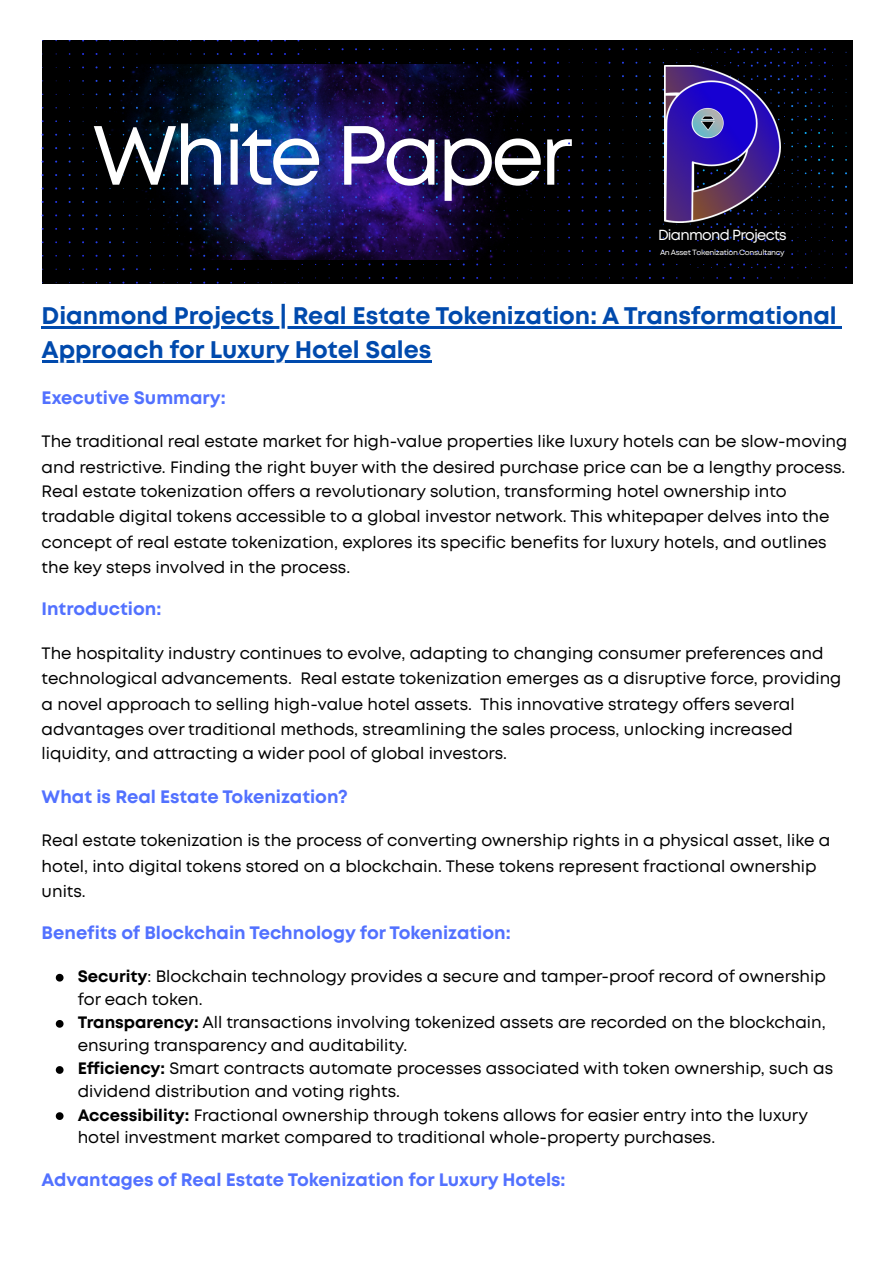
<style>
.page{position:relative;width:894px;height:1263px;background:#fff}
.page>*{position:absolute;margin:0;border:0;box-sizing:border-box;transform-origin:0 0}
.t1{font:83.7px "Mont";letter-spacing:-.05em;color:#fff}
.t2{font:700 24px/33.8px "Mont";color:#004aad}
.t3{font:700 18px "Mont";color:#5271ff}
.t4{font:16.5px/25.2px "Mont";color:#000}
.t5{font:14.55px "Mont";letter-spacing:-.05em;color:#fff}
.t6{font:7.5px "Garet";letter-spacing:-.05em;color:#fff}
.s1{font-weight:700}
</style>
<div class="page">
<hr style="left:42px;top:326px;width:794px;height:3px;background:#004aad">
<svg style="left:836px;top:326px;width:5px;height:3px"></svg>
<hr style="left:42px;top:360px;width:389px;height:2px;background:#004aad">
<div style="left:42px;top:40px;width:810px;height:244px;background:#000"></div>
<svg style="left:42px;top:40px;width:257px;height:244px"></svg>
<svg style="left:301px;top:48px;width:258px;height:231px"></svg>
<svg style="left:568px;top:48px;width:257px;height:231px"></svg>
<svg style="left:696px;top:48px;width:151px;height:220px"></svg>
<img style="left:664px;top:65px;width:115px;height:158px">
<svg style="left:56px;top:974px;width:7px;height:7px"></svg>
<svg style="left:56px;top:1020px;width:7px;height:8px"></svg>
<svg style="left:56px;top:1066px;width:7px;height:8px"></svg>
<svg style="left:56px;top:1112px;width:7px;height:8px"></svg>
<p class="t1" style="left:92px;top:124px;width:481px">White Paper</p>
<p class="t5" style="left:657px;top:229px;width:130px">Dianmond Projects</p>
<p class="t6" style="left:659px;top:247px;width:126px">An Asset Tokenization Consultancy</p>
<h1 class="t2" style="left:42px;top:301px;width:796px">Dianmond Projects | Real Estate Tokenization: A Transformational<br>Approach for Luxury Hotel Sales</h1>
<h2 class="t3" style="left:42px;top:391px;width:185px">Executive Summary:</h2>
<p class="t4" style="left:42px;top:429px;width:806px">The traditional real estate market for high-value properties like luxury hotels can be slow-moving and restrictive. Finding the right buyer with the desired purchase price can be a lengthy process.<br>Real estate tokenization offers a revolutionary solution, transforming hotel ownership into tradable digital tokens accessible to a global investor network. This whitepaper delves into the concept of real estate tokenization, explores its specific benefits for luxury hotels, and outlines the key steps involved in the process.</p>
<h2 class="t3" style="left:42px;top:602px;width:121px">Introduction:</h2>
<p class="t4" style="left:42px;top:642px;width:801px">The hospitality industry continues to evolve, adapting to changing consumer preferences and technological advancements. Real estate tokenization emerges as a disruptive force, providing a novel approach to selling high-value hotel assets. This innovative strategy offers several advantages over traditional methods, streamlining the sales process, unlocking increased liquidity, and attracting a wider pool of global investors.</p>
<h2 class="t3" style="left:42px;top:790px;width:308px">What is Real Estate Tokenization?</h2>
<p class="t4" style="left:42px;top:829px;width:790px">Real estate tokenization is the process of converting ownership rights in a physical asset, like a hotel, into digital tokens stored on a blockchain. These tokens represent fractional ownership units.</p>
<h2 class="t3" style="left:42px;top:926px;width:470px">Benefits of Blockchain Technology for Tokenization:</h2>
<p class="t4" style="left:78px;top:966px;width:749px;line-height:22.5px"><span class="s1">Security</span>: Blockchain technology provides a secure and tamper-proof record of ownership for each token.</p>
<p class="t4" style="left:78px;top:1012px;width:749px;line-height:22.5px"><span class="s1">Transparency:</span> All transactions involving tokenized assets are recorded on the blockchain, ensuring transparency and auditability.</p>
<p class="t4" style="left:78px;top:1059px;width:756px;line-height:22.5px"><span class="s1">Efficiency:</span> Smart contracts automate processes associated with token ownership, such as dividend distribution and voting rights.</p>
<p class="t4" style="left:78px;top:1105px;width:731px;line-height:22.5px"><span class="s1">Accessibility:</span> Fractional ownership through tokens allows for easier entry into the luxury hotel investment market compared to traditional whole-property purchases.</p>
<h2 class="t3" style="left:42px;top:1173px;width:525px">Advantages of Real Estate Tokenization for Luxury Hotels:</h2>
</div>
